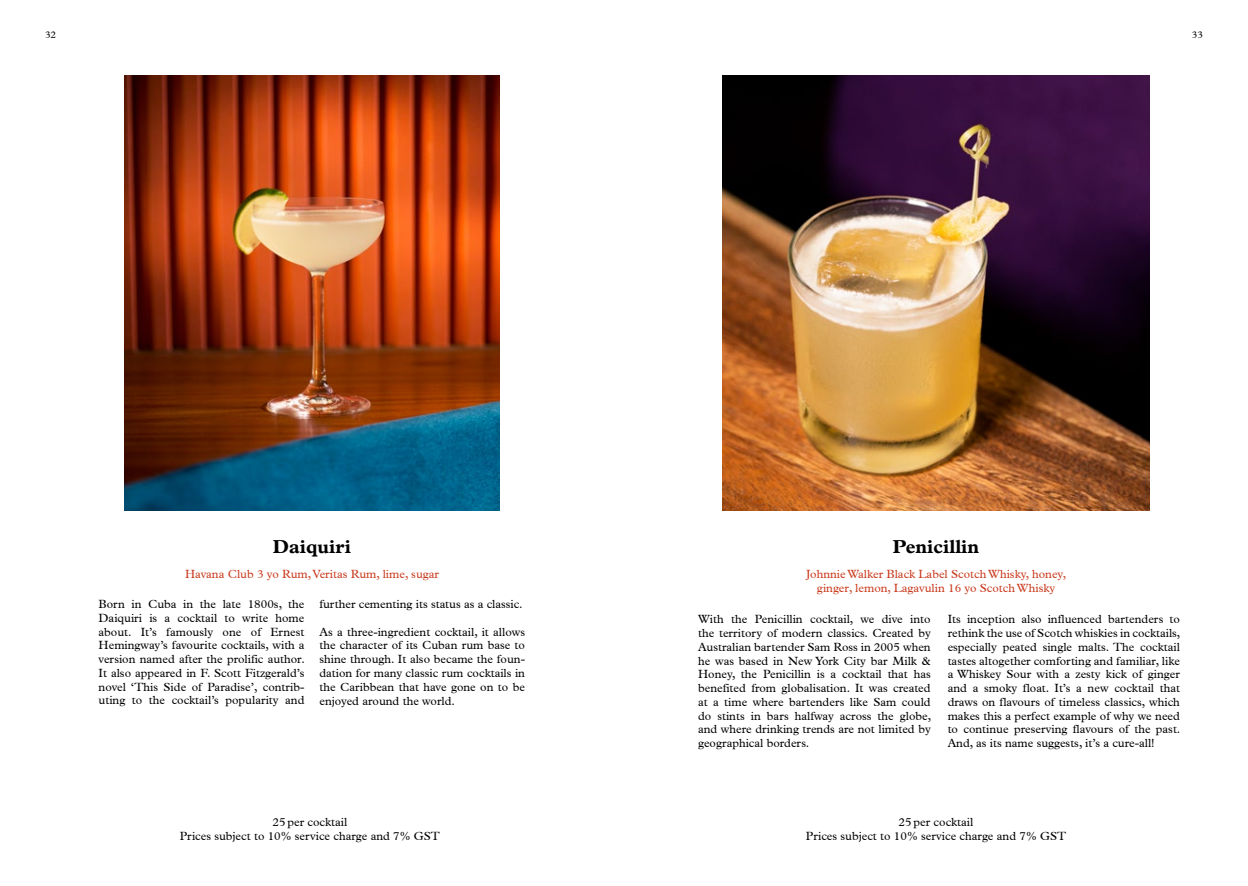
<style>
.page{position:relative;width:1248px;height:886px;background:#fff}
.page>*{position:absolute;margin:0;border:0;box-sizing:border-box;transform-origin:0 0}
.t1{font:700 18.75px "Plantin";color:#000}
.t2{font:11.88px/13.8px "Plantin";color:#000;text-align:justify}
.t3{font:11.88px/13.8px "Plantin";color:#c9391c;text-align:center}
.t4{font:10px "Plantin";color:#000}
</style>
<div class="page">
<img style="left:722px;top:75px;width:427px;height:435px">
<img style="left:124px;top:75px;width:375px;height:435px">
<p class="t4" style="left:45px;top:31px;width:13px">32</p>
<p class="t4" style="left:1191px;top:31px;width:13px">33</p>
<h1 class="t1" style="left:273px;top:536px;width:80px">Daiquiri</h1>
<h1 class="t1" style="left:892px;top:536px;width:88px">Penicillin</h1>
<p class="t3" style="left:806px;top:568px;width:261px">Johnnie Walker Black Label Scotch Whisky, honey, ginger, lemon, Lagavulin 16 yo Scotch Whisky</p>
<p class="t3" style="left:185px;top:568px;width:255px">Havana Club 3 yo Rum, Veritas Rum, lime, sugar</p>
<p class="t2" style="left:99px;top:598px;width:208px">Born in Cuba in the late 1800s, the Daiquiri is a cocktail to write home about. It’s famously one of Ernest Hemingway’s favourite cocktails, with a version named after the prolific author.<br>It also appeared in F. Scott Fitzgerald’s novel ‘This Side of Paradise’, contrib&shy;uting to the cocktail’s popularity and</p>
<p class="t2" style="left:319px;top:598px;width:205px">further cementing its status as a classic.</p>
<p class="t2" style="left:698px;top:613px;width:234px">With the Penicillin cocktail, we dive into the territory of modern classics. Created by Australian bartender Sam Ross in 2005 when he was based in New York City bar Milk &amp; Honey, the Penicillin is a cocktail that has benefited from globalisation. It was created at a time where bartenders like Sam could do stints in bars halfway across the globe, and where drinking trends are not limited by geographical borders.</p>
<p class="t2" style="left:947px;top:613px;width:234px">Its inception also influenced bartenders to rethink the use of Scotch whiskies in cocktails, especially peated single malts. The cocktail tastes altogether comforting and familiar, like a Whiskey Sour with a zesty kick of ginger and a smoky float. It’s a new cocktail that draws on flavours of timeless classics, which makes this a perfect example of why we need to continue preserving flavours of the past.<br>And, as its name suggests, it’s a cure-all!</p>
<p class="t2" style="left:319px;top:626px;width:207px">As a three-ingredient cocktail, it allows the character of its Cuban rum base to shine through. It also became the foun&shy;dation for many classic rum cocktails in the Caribbean that have gone on to be enjoyed around the world.</p>
<p class="t2" style="left:180px;top:816px;width:262px;text-align:center">25 per cocktail<br>Prices subject to 10% service charge and 7% GST</p>
<p class="t2" style="left:805px;top:816px;width:262px;text-align:center">25 per cocktail<br>Prices subject to 10% service charge and 7% GST</p>
</div>
